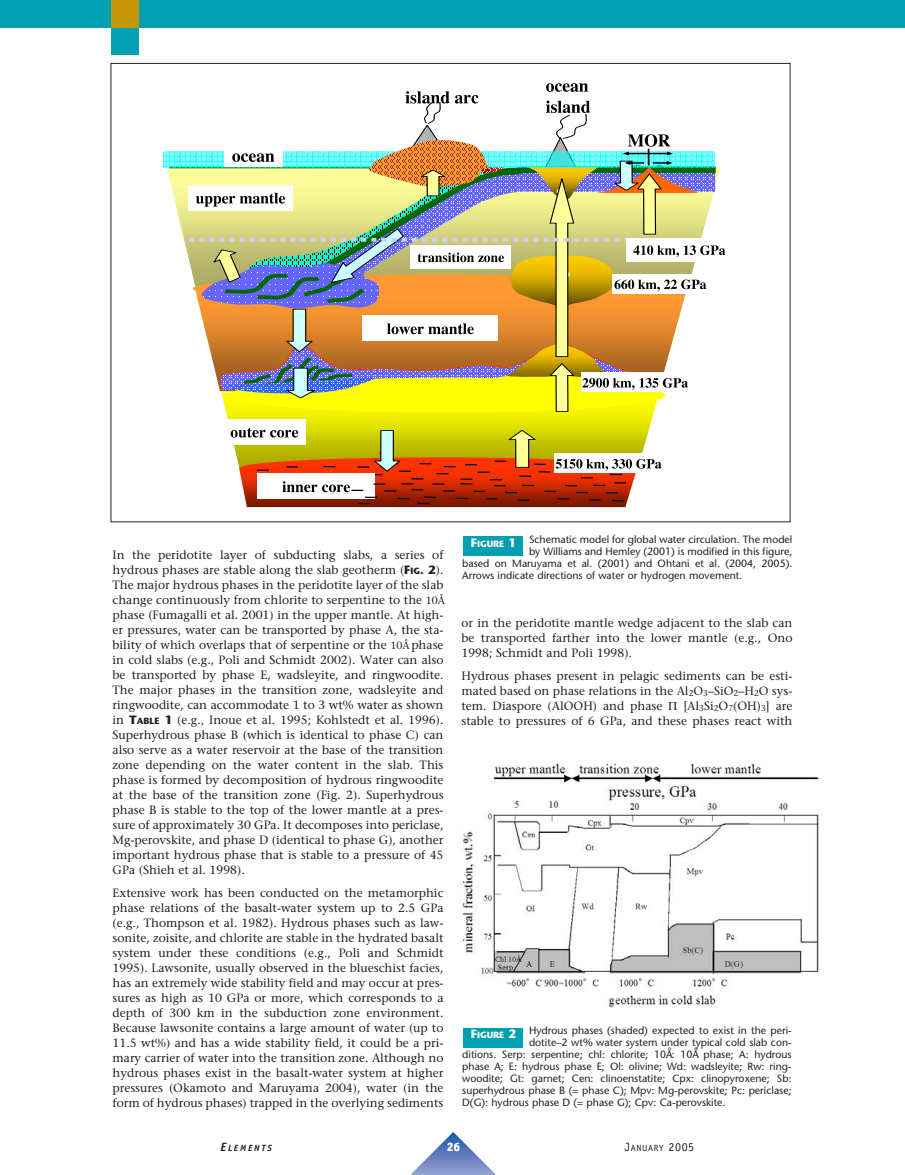
<style>
.page{position:relative;width:905px;height:1175px;background:#fff}
.page>*{position:absolute;margin:0;border:0;box-sizing:border-box;transform-origin:0 0}
.t1{font:12px/15px "Stone Serif";color:#231f20;text-align:justify}
.t2{font:700 12px "Officina Sans";color:#fff}
.t3{font:10.5px "Stone Sans";color:#231f20}
.t4{font:700 9px "Stone Sans";color:#fff}
.t5{font:9px "Officina Sans";letter-spacing:.065em;color:#231f20}
.t6{font:italic 700 9px "Officina Sans";letter-spacing:.2em;color:#231f20}
.s1{font-family:"Stone Sans";font-weight:700}
.s2{font-family:"Stone Sans";font-weight:700;font-size:9px}
.s3{font-size:10.5px}
.s4{font-size:12px}
</style>
<div class="page">
<hr style="left:397px;top:1174px;width:112px;height:1px;background:#93a3d1">
<hr style="left:397px;top:1173px;width:112px;height:1px;background:#90a1d0">
<hr style="left:397px;top:1172px;width:112px;height:1px;background:#8d9ecf">
<hr style="left:397px;top:1171px;width:112px;height:1px;background:#8b9cce">
<hr style="left:397px;top:1170px;width:112px;height:1px;background:#89c">
<hr style="left:397px;top:1169px;width:112px;height:1px;background:#8597cb">
<hr style="left:397px;top:1168px;width:112px;height:1px;background:#8294c9">
<hr style="left:397px;top:1167px;width:112px;height:1px;background:#8092c8">
<hr style="left:397px;top:1166px;width:112px;height:1px;background:#7c90c7">
<hr style="left:397px;top:1165px;width:112px;height:1px;background:#7a8ec6">
<hr style="left:397px;top:1164px;width:112px;height:1px;background:#778cc5">
<hr style="left:397px;top:1163px;width:112px;height:1px;background:#748ac4">
<hr style="left:397px;top:1162px;width:112px;height:1px;background:#7289c3">
<hr style="left:397px;top:1161px;width:112px;height:1px;background:#7086c2">
<hr style="left:397px;top:1160px;width:112px;height:1px;background:#6d85c1">
<hr style="left:397px;top:1159px;width:112px;height:1px;background:#6982c0">
<hr style="left:397px;top:1158px;width:112px;height:1px;background:#6880bf">
<hr style="left:397px;top:1157px;width:112px;height:1px;background:#647fbe">
<hr style="left:397px;top:1156px;width:112px;height:1px;background:#617dbd">
<hr style="left:397px;top:1155px;width:112px;height:1px;background:#5e7bbc">
<hr style="left:397px;top:1154px;width:112px;height:1px;background:#5b79bb">
<hr style="left:397px;top:1153px;width:112px;height:1px;background:#5877b9">
<hr style="left:397px;top:1152px;width:112px;height:1px;background:#5575b8">
<hr style="left:397px;top:1151px;width:112px;height:1px;background:#5273b7">
<hr style="left:397px;top:1150px;width:112px;height:1px;background:#5072b7">
<hr style="left:397px;top:1149px;width:112px;height:1px;background:#4c70b5">
<hr style="left:397px;top:1148px;width:112px;height:1px;background:#476fb5">
<hr style="left:397px;top:1147px;width:112px;height:1px;background:#446db4">
<hr style="left:397px;top:1146px;width:112px;height:1px;background:#416cb3">
<hr style="left:397px;top:1145px;width:112px;height:1px;background:#3c6ab2">
<hr style="left:397px;top:1144px;width:112px;height:1px;background:#3369b1">
<hr style="left:397px;top:1143px;width:112px;height:1px;background:#3167b0">
<hr style="left:397px;top:1142px;width:112px;height:1px;background:#2f66b0">
<hr style="left:397px;top:1141px;width:112px;height:1px;background:#2d65af">
<hr style="left:397px;top:1140px;width:112px;height:1px;background:#2a63ae">
<hr style="left:397px;top:1139px;width:112px;height:1px;background:#2762ad">
<hr style="left:397px;top:1138px;width:112px;height:1px;background:#2460ac">
<hr style="left:397px;top:1137px;width:112px;height:1px;background:#225eab">
<hr style="left:397px;top:1136px;width:112px;height:1px;background:#1e5da9">
<hr style="left:397px;top:1135px;width:112px;height:1px;background:#1c5ba8">
<hr style="left:397px;top:1134px;width:112px;height:1px;background:#175aa8">
<hr style="left:397px;top:1133px;width:112px;height:1px;background:#1158a7">
<hr style="left:397px;top:1132px;width:112px;height:1px;background:#0856a6">
<div style="left:0;top:0;width:904px;height:27px;background:#00a0b0"></div>
<img style="left:226px;top:412px;width:428px;height:15px">
<img style="left:246px;top:504px;width:381px;height:3px">
<div style="left:223px;top:419px;width:82px;height:25px;background:#fff"></div>
<svg style="left:231px;top:427px;width:430px;height:77px"></svg>
<svg style="left:164px;top:83px;width:561px;height:329px"></svg>
<div style="left:464px;top:536px;width:59px;height:20px;background:#00a0b0"></div>
<img style="left:460px;top:763px;width:359px;height:245px">
<div style="left:463px;top:1028px;width:60px;height:19px;background:#00a0b0"></div>
<div style="left:111px;top:27px;width:27px;height:27px;background:#00a0b0"></div>
<div style="left:111px;top:0;width:27px;height:27px;background:#c49608"></div>
<p class="t1" style="left:112px;top:548px;width:334px;text-align:left">In the peridotite layer of subducting slabs, a series of hydrous phases are stable along the slab geotherm (<span class="s1">F</span><span class="s2">IG</span><span class="s1">. 2</span>).<br>The major hydrous phases in the peridotite layer of the slab change continuously from chlorite to serpentine to the <span class="s3">10A</span><sup>˚ </sup>phase (Fumagalli et al. 2001) in the upper mantle. At high&shy;er pressures, water can be transported by phase A, the sta&shy;bility of which overlaps that of serpentine or the <span class="s3">10A</span><sup>˚</sup> phase in cold slabs (e.g., Poli and Schmidt 2002). Water can also be transported by phase E, wadsleyite, and ringwoodite.<br>The major phases in the transition zone, wadsleyite and ringwoodite, can accommodate 1 to 3 wt% water as shown in <span class="s1">T</span><span class="s2">ABLE</span> <span class="s1">1</span> (e.g., Inoue et al. 1995; Kohlstedt et al. 1996).<br>Superhydrous phase B (which is identical to phase C) can also serve as a water reservoir at the base of the transition zone depending on the water content in the slab. This phase is formed by decomposition of hydrous ringwoodite at the base of the transition zone (Fig. 2). Superhydrous phase B is stable to the top of the lower mantle at a pres&shy;sure of approximately 30 GPa. It decomposes into periclase, Mg-perovskite, and phase D (identical to phase G), another important hydrous phase that is stable to a pressure of 45<br>GPa (Shieh et al. 1998).</p>
<p class="t1" style="left:112px;top:886px;width:332px">Extensive work has been conducted on the metamorphic phase relations of the basalt-water system up to 2.5 GPa (e.g., Thompson et al. 1982). Hydrous phases such as law&shy;sonite, zoisite, and chlorite are stable in the hydrated basalt system under these conditions (e.g., Poli and Schmidt 1995). Lawsonite, usually observed in the blueschist facies, has an extremely wide stability field and may occur at pres&shy;sures as high as 10 GPa or more, which corresponds to a depth of 300 km in the subduction zone environment.<br>Because lawsonite contains a large amount of water (up to 11.5 wt%) and has a wide stability field, it could be a pri&shy;mary carrier of water into the transition zone. Although no hydrous phases exist in the basalt-water system at higher pressures (Okamoto and Maruyama 2004), water (in the form of hydrous phases) trapped in the overlying sediments</p>
<p class="t3" style="left:529px;top:535px;width:265px">Schematic model for global water circulation. The model</p>
<p class="t3" style="left:529px;top:547px;width:265px">by Williams and Hemley (2001) is modified in this figure,</p>
<p class="t3" style="left:462px;top:559px;width:331px">based on Maruyama et al. (2001) and Ohtani et al. (2004, 2005).</p>
<p class="t3" style="left:462px;top:571px;width:282px">Arrows indicate directions of water or hydrogen movement.</p>
<p class="t4" style="left:471px;top:540px;width:47px"><span class="s4">F</span>IGURE <span class="s4">1</span></p>
<p class="t1" style="left:461px;top:616px;width:332px">or in the peridotite mantle wedge adjacent to the slab can be transported farther into the lower mantle (e.g., Ono 1998; Schmidt and Poli 1998).</p>
<p class="t1" style="left:461px;top:669px;width:332px">Hydrous phases present in pelagic sediments can be esti&shy;mated based on phase relations in the Al<sub>2</sub>O<sub>3</sub>–SiO<sub>2</sub>–H<sub>2</sub>O sys&shy;tem. Diaspore (AlOOH) and phase</p>
<p class="t1" style="left:461px;top:699px;width:332px;text-align:right">[Al<sub>3</sub>Si<sub>2</sub>O<sub>7</sub>(OH)<sub>3</sub>] are<br>stable to pressures of 6 GPa, and these phases react with</p>
<p class="t3" style="left:529px;top:1026px;width:264px">Hydrous phases (shaded) expected to exist in the peri-</p>
<p class="t3" style="left:529px;top:1038px;width:264px">dotite–2 wt% water system under typical cold slab con-</p>
<p class="t3" style="left:462px;top:1050px;width:331px">ditions. Serp: serpentine; chl: chlorite; 10A°: 10A° phase; A: hydrous</p>
<p class="t3" style="left:462px;top:1062px;width:331px">phase A; E: hydrous phase E; Ol: olivine; Wd: wadsleyite; Rw: ring-</p>
<p class="t3" style="left:462px;top:1074px;width:331px">woodite; Gt: garnet; Cen: clinoenstatite; Cpx: clinopyroxene; Sb:</p>
<p class="t3" style="left:462px;top:1086px;width:331px">superhydrous phase B (= phase C); Mpv: Mg-perovskite; Pc: periclase;</p>
<p class="t3" style="left:462px;top:1098px;width:265px">D(G): hydrous phase D (= phase G); Cpv: Ca-perovskite.</p>
<p class="t4" style="left:471px;top:1031px;width:47px"><span class="s4">F</span>IGURE <span class="s4">2</span></p>
<p class="t6" style="left:220px;top:1144px;width:53px"><span class="s4">E</span>LEMENTS</p>
<p class="t2" style="left:447px;top:1142px;width:15px">26</p>
<p class="t5" style="left:625px;top:1144px;width:71px"><span class="s4">J</span>ANUARY <span class="s4">2005</span></p>
</div>
